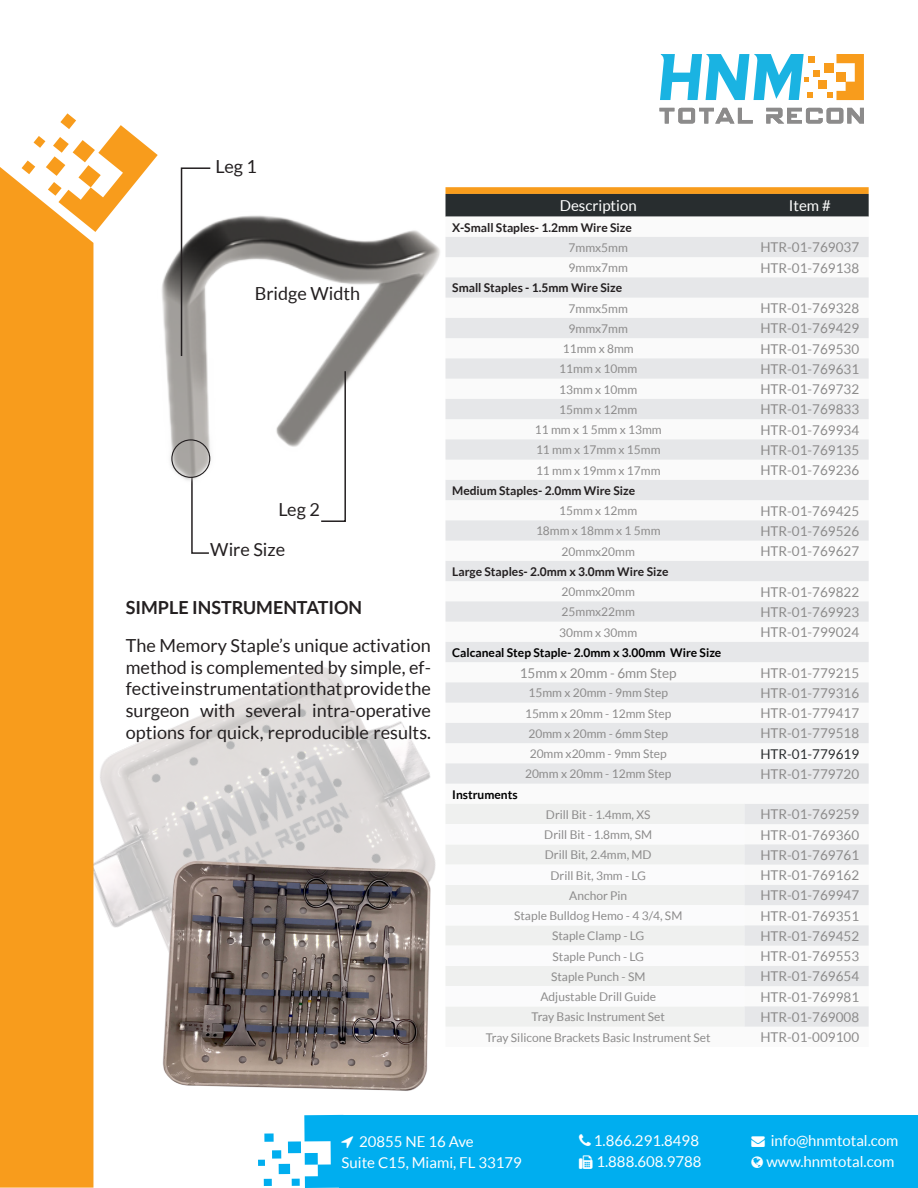
<style>
.page{position:relative;width:918px;height:1188px;background:#fff}
.page>*{position:absolute;margin:0;border:0;box-sizing:border-box;transform-origin:0 0}
.t1{font:18px/21.6px "Lato";color:#231f20;text-align:justify}
.t2{font:700 18px "Lato";color:#231f20}
.Body_Copy{font:15px "Lato";color:#fff}
.Table_Subtitle{font:15px "Lato";color:#fff}
.Table_Copy{font:13.5px "Lato";color:#8c8b8b}
.Table_Copy-2{font:13.5px "Lato";color:#2a2d2f}
.Table_Copy-3{font:12px "Lato";color:#8c8b8b}
.Table_Copy-4{font:700 12px "Lato";color:#231f20}
.Table_Copy-5{font:700 12px "Lato";color:#000}
</style>
<div class="page">
<img style="left:93px;top:597px;width:353px;height:446px">
<svg style="left:22px;top:113px;width:136px;height:119px"></svg>
<div style="left:288px;top:1141px;width:13px;height:12px;background:#00aeef"></div>
<div style="left:279px;top:1164px;width:11px;height:10px;background:#00aeef"></div>
<div style="left:272px;top:1150px;width:9px;height:9px;background:#00aeef"></div>
<div style="left:258px;top:1160px;width:7px;height:6px;background:#00aeef"></div>
<div style="left:264px;top:1179px;width:8px;height:7px;background:#00aeef"></div>
<div style="left:264px;top:1133px;width:10px;height:9px;background:#00aeef"></div>
<div style="left:292px;top:1179px;width:8px;height:7px;background:#00aeef"></div>
<div style="left:0;top:167px;width:93px;height:1021px;background:#f89c1c"></div>
<svg style="left:660px;top:108px;width:93px;height:16px"></svg>
<svg style="left:766px;top:108px;width:98px;height:16px"></svg>
<div style="left:825px;top:63px;width:9px;height:9px;background:#f89c1c"></div>
<div style="left:818px;top:81px;width:8px;height:8px;background:#f89c1c"></div>
<div style="left:814px;top:70px;width:6px;height:7px;background:#f89c1c"></div>
<div style="left:808px;top:57px;width:7px;height:6px;background:#f89c1c"></div>
<svg style="left:827px;top:54px;width:37px;height:46px"></svg>
<svg style="left:660px;top:54px;width:153px;height:46px"></svg>
<div style="left:339px;top:1115px;width:579px;height:73px;background:#00aeef"></div>
<svg style="left:191px;top:488px;width:18px;height:66px"></svg>
<svg style="left:446px;top:187px;width:423px;height:30px;background:#5c4b30"></svg>
<svg style="left:446px;top:237px;width:423px;height:790px;fill:#eeeff0"></svg>
<div style="left:446px;top:804px;width:298px;height:223px;background:#eff0ef"></div>
<svg style="left:446px;top:824px;width:298px;height:182px"></svg>
<img style="left:140px;top:204px;width:300px;height:284px">
<svg style="left:320px;top:370px;width:27px;height:152px"></svg>
<svg style="left:180px;top:167px;width:32px;height:191px"></svg>
<div style="left:171px;top:439px;width:39px;height:39px;border:1px solid #231f20;border-radius:50%"></div>
<img style="left:157px;top:844px;width:292px;height:247px">
<svg style="left:304px;top:1115px;width:35px;height:73px"></svg>
<p class="t1" style="left:215px;top:156px;width:43px">Leg 1</p>
<p class="t1" style="left:255px;top:283px;width:107px">Bridge Width</p>
<p class="t1" style="left:278px;top:499px;width:43px">Leg 2</p>
<p class="t1" style="left:210px;top:539px;width:77px">Wire Size</p>
<p class="t2" style="left:126px;top:597px;width:238px">SIMPLE INSTRUMENTATION</p>
<p class="t1" style="left:126px;top:635px;width:307px">The Memory Staple’s unique activation method is complemented by simple, ef&shy;fective instrumentation that provide the surgeon with several intra-operative options for quick, reproducible results.</p>
<p class="Table_Subtitle" style="left:560px;top:198px;width:78px">Description</p>
<p class="Table_Subtitle" style="left:789px;top:198px;width:43px">Item #</p>
<p class="Table_Copy-4" style="left:452px;top:220px;width:181px">X-Small Staples- 1.2mm Wire Size</p>
<p class="Table_Copy-3" style="left:569px;top:241px;width:61px">7mmx5mm</p>
<p class="Table_Copy" style="left:760px;top:240px;width:100px">HTR-01-769037</p>
<p class="Table_Copy-3" style="left:569px;top:261px;width:61px">9mmx7mm</p>
<p class="Table_Copy" style="left:760px;top:260px;width:100px">HTR-01-769138</p>
<p class="Table_Copy-4" style="left:452px;top:281px;width:171px">Small Staples - 1.5mm Wire Size</p>
<p class="Table_Copy-3" style="left:569px;top:302px;width:61px">7mmx5mm</p>
<p class="Table_Copy" style="left:760px;top:301px;width:100px">HTR-01-769328</p>
<p class="Table_Copy-3" style="left:569px;top:322px;width:61px">9mmx7mm</p>
<p class="Table_Copy" style="left:760px;top:321px;width:100px">HTR-01-769429</p>
<p class="Table_Copy-3" style="left:563px;top:342px;width:72px">11mm x 8mm</p>
<p class="Table_Copy" style="left:760px;top:341px;width:100px">HTR-01-769530</p>
<p class="Table_Copy-3" style="left:559px;top:362px;width:79px">11mm x 10mm</p>
<p class="Table_Copy" style="left:760px;top:362px;width:100px">HTR-01-769631</p>
<p class="Table_Copy-3" style="left:559px;top:383px;width:79px">13mm x 10mm</p>
<p class="Table_Copy" style="left:760px;top:382px;width:100px">HTR-01-769732</p>
<p class="Table_Copy-3" style="left:559px;top:403px;width:79px">15mm x 12mm</p>
<p class="Table_Copy" style="left:760px;top:402px;width:100px">HTR-01-769833</p>
<p class="Table_Copy-3" style="left:535px;top:423px;width:128px">11 mm x 1 5mm x 13mm</p>
<p class="Table_Copy" style="left:760px;top:422px;width:100px">HTR-01-769934</p>
<p class="Table_Copy-3" style="left:536px;top:443px;width:126px">11 mm x 17mm x 15mm</p>
<p class="Table_Copy" style="left:760px;top:443px;width:100px">HTR-01-769135</p>
<p class="Table_Copy-3" style="left:536px;top:464px;width:126px">11 mm x 19mm x 17mm</p>
<p class="Table_Copy" style="left:760px;top:463px;width:100px">HTR-01-769236</p>
<p class="Table_Copy-4" style="left:452px;top:484px;width:184px">Medium Staples- 2.0mm Wire Size</p>
<p class="Table_Copy-3" style="left:559px;top:504px;width:79px">15mm x 12mm</p>
<p class="Table_Copy" style="left:760px;top:503px;width:100px">HTR-01-769425</p>
<p class="Table_Copy-3" style="left:536px;top:524px;width:126px">18mm x 18mm x 1 5mm</p>
<p class="Table_Copy" style="left:760px;top:524px;width:100px">HTR-01-769526</p>
<p class="Table_Copy-3" style="left:562px;top:545px;width:75px">20mmx20mm</p>
<p class="Table_Copy" style="left:760px;top:544px;width:100px">HTR-01-769627</p>
<p class="Table_Copy-4" style="left:452px;top:565px;width:218px">Large Staples- 2.0mm x 3.0mm Wire Size</p>
<p class="Table_Copy-3" style="left:562px;top:585px;width:75px">20mmx20mm</p>
<p class="Table_Copy" style="left:760px;top:584px;width:100px">HTR-01-769822</p>
<p class="Table_Copy-3" style="left:562px;top:605px;width:75px">25mmx22mm</p>
<p class="Table_Copy" style="left:760px;top:605px;width:100px">HTR-01-769923</p>
<p class="Table_Copy-3" style="left:559px;top:626px;width:79px">30mm x 30mm</p>
<p class="Table_Copy" style="left:760px;top:625px;width:100px">HTR-01-799024</p>
<p class="Table_Copy-5" style="left:452px;top:646px;width:271px">Calcaneal Step Staple- 2.0mm x 3.00mm Wire Size</p>
<p class="Table_Copy" style="left:520px;top:665px;width:158px">15mm x 20mm - 6mm Step</p>
<p class="Table_Copy" style="left:760px;top:665px;width:100px">HTR-01-779215</p>
<p class="Table_Copy-3" style="left:529px;top:686px;width:141px">15mm x 20mm - 9mm Step</p>
<p class="Table_Copy" style="left:760px;top:686px;width:100px">HTR-01-779316</p>
<p class="Table_Copy-3" style="left:525px;top:707px;width:148px">15mm x 20mm - 12mm Step</p>
<p class="Table_Copy" style="left:760px;top:706px;width:100px">HTR-01-779417</p>
<p class="Table_Copy-3" style="left:529px;top:727px;width:141px">20mm x 20mm - 6mm Step</p>
<p class="Table_Copy" style="left:760px;top:726px;width:100px">HTR-01-779518</p>
<p class="Table_Copy-3" style="left:530px;top:747px;width:139px">20mm x20mm - 9mm Step</p>
<p class="Table_Copy-2" style="left:760px;top:746px;width:100px">HTR-01-779619</p>
<p class="Table_Copy-3" style="left:525px;top:767px;width:148px">20mm x 20mm - 12mm Step</p>
<p class="Table_Copy" style="left:760px;top:767px;width:100px">HTR-01-779720</p>
<p class="Table_Copy-5" style="left:452px;top:787px;width:67px">Instruments</p>
<p class="Table_Copy-3" style="left:546px;top:808px;width:106px">Drill Bit - 1.4mm, XS</p>
<p class="Table_Copy" style="left:760px;top:807px;width:100px">HTR-01-769259</p>
<p class="Table_Copy-3" style="left:544px;top:828px;width:109px">Drill Bit - 1.8mm, SM</p>
<p class="Table_Copy" style="left:760px;top:827px;width:100px">HTR-01-769360</p>
<p class="Table_Copy-3" style="left:545px;top:848px;width:108px">Drill Bit, 2.4mm, MD</p>
<p class="Table_Copy" style="left:760px;top:848px;width:100px">HTR-01-769761</p>
<p class="Table_Copy-3" style="left:551px;top:869px;width:97px">Drill Bit, 3mm - LG</p>
<p class="Table_Copy" style="left:760px;top:868px;width:100px">HTR-01-769162</p>
<p class="Table_Copy-3" style="left:569px;top:889px;width:60px">Anchor Pin</p>
<p class="Table_Copy" style="left:760px;top:888px;width:100px">HTR-01-769947</p>
<p class="Table_Copy-3" style="left:514px;top:909px;width:170px">Staple Bulldog Hemo - 4 3/4, SM</p>
<p class="Table_Copy" style="left:760px;top:908px;width:100px">HTR-01-769351</p>
<p class="Table_Copy-3" style="left:552px;top:929px;width:94px">Staple Clamp - LG</p>
<p class="Table_Copy" style="left:760px;top:929px;width:100px">HTR-01-769452</p>
<p class="Table_Copy-3" style="left:553px;top:950px;width:93px">Staple Punch - LG</p>
<p class="Table_Copy" style="left:760px;top:949px;width:100px">HTR-01-769553</p>
<p class="Table_Copy-3" style="left:551px;top:970px;width:96px">Staple Punch - SM</p>
<p class="Table_Copy" style="left:760px;top:969px;width:100px">HTR-01-769654</p>
<p class="Table_Copy-3" style="left:540px;top:990px;width:117px">Adjustable Drill Guide</p>
<p class="Table_Copy" style="left:760px;top:989px;width:100px">HTR-01-769981</p>
<p class="Table_Copy-3" style="left:532px;top:1010px;width:135px">Tray Basic Instrument Set</p>
<p class="Table_Copy" style="left:760px;top:1010px;width:100px">HTR-01-769008</p>
<p class="Table_Copy-3" style="left:486px;top:1031px;width:226px">Tray Silicone Brackets Basic Instrument Set</p>
<p class="Table_Copy" style="left:760px;top:1030px;width:100px">HTR-01-009100</p>
<p class="Body_Copy" style="left:359px;top:1133px;width:116px">20855 NE 16 Ave</p>
<p class="Body_Copy" style="left:342px;top:1154px;width:182px">Suite C15, Miami, FL 33179</p>
<p class="Body_Copy" style="left:594px;top:1132px;width:107px">1.866.291.8498</p>
<p class="Body_Copy" style="left:596px;top:1153px;width:107px">1.888.608.9788</p>
<p class="Body_Copy" style="left:751px;top:1132px;width:148px">→ info@hnmtotal.com</p>
<p class="Body_Copy" style="left:766px;top:1153px;width:129px">www.hnmtotal.com</p>
</div>
